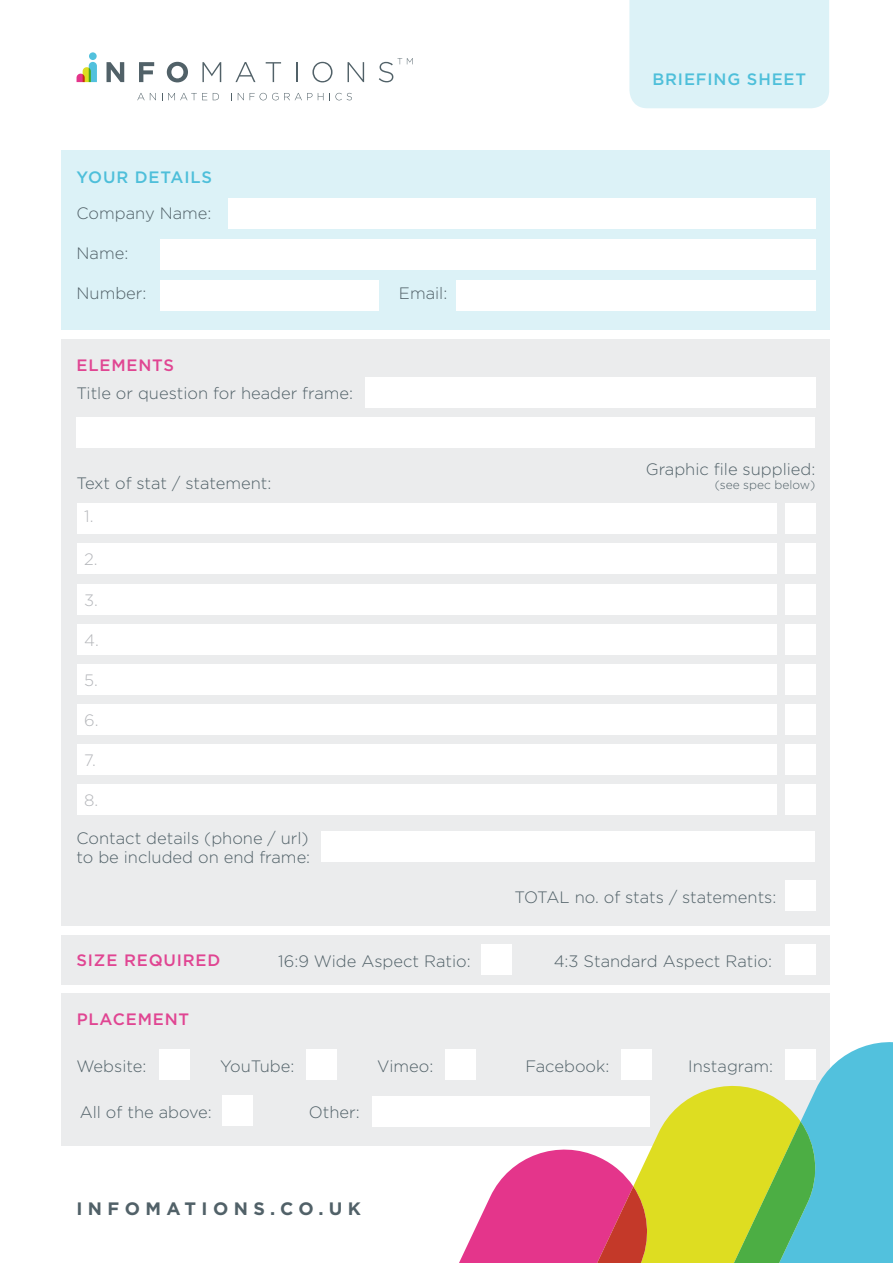
<style>
.page{position:relative;width:893px;height:1263px;background:#fff}
.page>*{position:absolute;margin:0;border:0;box-sizing:border-box;transform-origin:0 0}
.t1{font:700 18px "Gotham";letter-spacing:.3em;color:#516168}
.t2{font:300 16.5px/19.8px "Gotham HTF";color:#516168}
.t3{font:500 16.5px "Gotham HTF";letter-spacing:.05em;color:#e04592}
.t4{font:500 16.5px "Gotham HTF";letter-spacing:.05em;color:#4ebfda}
.t5{font:300 16.5px "Gotham HTF";color:#b4b6ba}
.t6{font:300 12px "Gotham HTF";color:#516168}
</style>
<div class="page">
<div style="left:61px;top:993px;width:768px;height:152px;background:#ebeced"></div>
<div style="left:61px;top:151px;width:768px;height:179px;background:#dcf2f7"></div>
<div style="left:61px;top:339px;width:768px;height:587px;background:#ebeced"></div>
<svg style="left:137px;top:93px;width:19px;height:7px"></svg>
<svg style="left:162px;top:93px;width:45px;height:7px"></svg>
<svg style="left:213px;top:93px;width:6px;height:7px"></svg>
<svg style="left:238px;top:93px;width:6px;height:7px"></svg>
<svg style="left:250px;top:93px;width:62px;height:7px"></svg>
<svg style="left:329px;top:93px;width:23px;height:7px"></svg>
<svg style="left:107px;top:62px;width:17px;height:20px"></svg>
<svg style="left:139px;top:62px;width:15px;height:20px"></svg>
<svg style="left:167px;top:62px;width:21px;height:20px"></svg>
<svg style="left:202px;top:62px;width:19px;height:20px"></svg>
<svg style="left:235px;top:62px;width:20px;height:20px"></svg>
<svg style="left:266px;top:62px;width:15px;height:20px"></svg>
<svg style="left:296px;top:62px;width:1px;height:20px"></svg>
<svg style="left:312px;top:62px;width:20px;height:20px"></svg>
<svg style="left:348px;top:62px;width:16px;height:20px"></svg>
<div style="left:89px;top:52px;width:8px;height:8px;background:#52c1dd;border-radius:50%"></div>
<svg style="left:77px;top:62px;width:20px;height:20px"></svg>
<svg style="left:379px;top:58px;width:34px;height:24px"></svg>
<div style="left:228px;top:198px;width:588px;height:31px;background:#fff"></div>
<div style="left:160px;top:239px;width:656px;height:31px;background:#fff"></div>
<div style="left:457px;top:280px;width:359px;height:30px;background:#fff"></div>
<div style="left:365px;top:377px;width:450px;height:31px;background:#fff"></div>
<div style="left:629px;top:0;width:200px;height:108px;background:#dcf2f7"></div>
<div style="left:77px;top:503px;width:699px;height:30px;background:#fff"></div>
<div style="left:785px;top:503px;width:30px;height:30px;background:#fff"></div>
<div style="left:77px;top:543px;width:699px;height:30px;background:#fff"></div>
<div style="left:785px;top:543px;width:30px;height:30px;background:#fff"></div>
<div style="left:77px;top:584px;width:699px;height:31px;background:#fff"></div>
<div style="left:785px;top:584px;width:30px;height:31px;background:#fff"></div>
<div style="left:77px;top:624px;width:699px;height:31px;background:#fff"></div>
<div style="left:785px;top:624px;width:30px;height:31px;background:#fff"></div>
<div style="left:77px;top:664px;width:699px;height:31px;background:#fff"></div>
<div style="left:785px;top:664px;width:30px;height:31px;background:#fff"></div>
<div style="left:77px;top:704px;width:699px;height:31px;background:#fff"></div>
<div style="left:785px;top:704px;width:30px;height:31px;background:#fff"></div>
<div style="left:77px;top:744px;width:699px;height:31px;background:#fff"></div>
<div style="left:785px;top:744px;width:30px;height:31px;background:#fff"></div>
<div style="left:77px;top:784px;width:699px;height:31px;background:#fff"></div>
<div style="left:785px;top:784px;width:30px;height:31px;background:#fff"></div>
<div style="left:321px;top:831px;width:494px;height:31px;background:#fff"></div>
<div style="left:61px;top:935px;width:768px;height:49px;background:#ebeced"></div>
<div style="left:159px;top:1049px;width:30px;height:31px;background:#fff"></div>
<div style="left:306px;top:1049px;width:30px;height:31px;background:#fff"></div>
<div style="left:445px;top:1049px;width:31px;height:31px;background:#fff"></div>
<div style="left:372px;top:1096px;width:277px;height:31px;background:#fff"></div>
<div style="left:222px;top:1095px;width:30px;height:31px;background:#fff"></div>
<svg style="left:453px;top:855px;width:440px;height:408px"></svg>
<div style="left:77px;top:417px;width:738px;height:31px;background:#fff"></div>
<div style="left:160px;top:280px;width:218px;height:30px;background:#fff"></div>
<p class="t4" style="left:77px;top:167px;width:137px">YOUR DETAILS</p>
<p class="t2" style="left:77px;top:203px;width:136px">Company Name:</p>
<p class="t2" style="left:77px;top:243px;width:53px">Name:</p>
<p class="t2" style="left:77px;top:283px;width:71px">Number:</p>
<p class="t2" style="left:399px;top:283px;width:50px">Email:</p>
<p class="t3" style="left:77px;top:356px;width:99px">ELEMENTS</p>
<p class="t2" style="left:77px;top:383px;width:278px">Title or question for header frame:</p>
<p class="t2" style="left:77px;top:473px;width:196px">Text of stat / statement:</p>
<p class="t5" style="left:84px;top:507px;width:11px">1.</p>
<p class="t5" style="left:84px;top:550px;width:15px">2.</p>
<p class="t5" style="left:84px;top:591px;width:15px">3.</p>
<p class="t5" style="left:84px;top:631px;width:16px">4.</p>
<p class="t5" style="left:84px;top:671px;width:15px">5.</p>
<p class="t5" style="left:84px;top:711px;width:16px">6.</p>
<p class="t5" style="left:84px;top:751px;width:13px">7.</p>
<p class="t5" style="left:84px;top:791px;width:16px">8.</p>
<p class="t2" style="left:77px;top:828px;width:235px">Contact details (phone / url) to be included on end frame:</p>
<p class="t4" style="left:652px;top:69px;width:155px">BRIEFING SHEET</p>
<p class="t2" style="left:646px;top:459px;width:171px">Graphic file supplied:</p>
<p class="t6" style="left:715px;top:479px;width:102px">(see spec below)</p>
<p class="t2" style="left:514px;top:887px;width:264px">TOTAL no. of stats / statements:</p>
<p class="t3" style="left:77px;top:951px;width:145px">SIZE REQUIRED</p>
<p class="t2" style="left:278px;top:951px;width:194px">16:9 Wide Aspect Ratio:</p>
<p class="t2" style="left:554px;top:951px;width:220px">4:3 Standard Aspect Ratio:</p>
<p class="t3" style="left:77px;top:1010px;width:114px">PLACEMENT</p>
<p class="t2" style="left:77px;top:1056px;width:71px">Website:</p>
<p class="t2" style="left:220px;top:1056px;width:76px">YouTube:</p>
<p class="t2" style="left:377px;top:1056px;width:58px">Vimeo:</p>
<p class="t2" style="left:525px;top:1056px;width:85px">Facebook:</p>
<p class="t2" style="left:80px;top:1102px;width:134px">All of the above:</p>
<p class="t2" style="left:309px;top:1102px;width:52px">Other:</p>
<p class="t1" style="left:77px;top:1197px;width:286px">INFOMATIONS.CO.UK</p>
<p class="t2" style="left:688px;top:1056px;width:86px">Instagram:</p>
</div>
